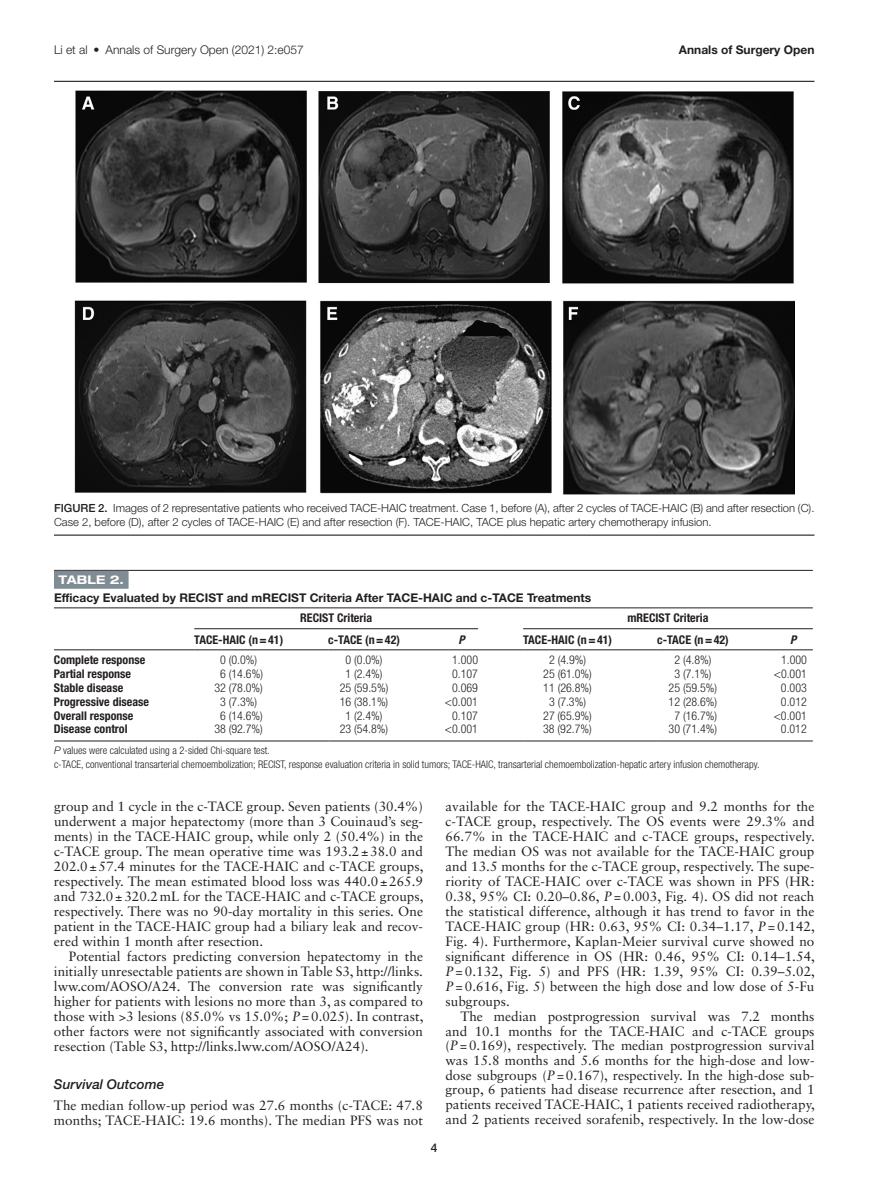
<style>
.page{position:relative;width:891px;height:1188px;background:#fff}
.page>*{position:absolute;margin:0;border:0;box-sizing:border-box;transform-origin:0 0}
.t1{font:13.5px/15px "Sabon LT Std";color:#231f20;text-align:justify}
.t2{font:italic 500 13.5px "Helvetica Neue LT Std";color:#231f20}
.t3{font:300 condensed 12px "Helvetica Neue LT Std";color:#231f20}
.t4{font:700 condensed 12px "Helvetica Neue LT Std";color:#231f20}
.t5{font:700 12px "Helvetica Neue LT Std";color:#231f20}
.t6{font:300 12px "Helvetica Neue LT Std";color:#231f20}
.t7{font:700 expanded 12px "Helvetica Neue LT Std";color:#fff}
.t8{font:italic 700 condensed 12px "Helvetica Neue LT Std";color:#231f20}
.t9{font:500 12px "Helvetica Neue LT Std";color:#231f20}
.t10{font:300 11.25px/13.5px "Helvetica Neue LT Std";color:#231f20}
.t11{font:300 condensed 10.5px/13.5px "Helvetica Neue LT Std";color:#231f20}
.s1{font-weight:500}
.s2{font-style:italic;font-stretch:normal}
.s3{font-style:italic}
</style>
<div class="page">
<img style="left:74px;top:90px;width:720px;height:405px">
<hr style="left:54px;top:81px;width:760px;height:1px;background:#231f20">
<hr style="left:54px;top:535px;width:760px;height:1px;background:#231f20">
<hr style="left:54px;top:741px;width:140px;height:1px;background:#231f20">
<hr style="left:194px;top:741px;width:134px;height:1px;background:#231f20">
<hr style="left:328px;top:741px;width:117px;height:1px;background:#231f20">
<hr style="left:445px;top:741px;width:78px;height:1px;background:#231f20">
<hr style="left:523px;top:741px;width:134px;height:1px;background:#231f20">
<hr style="left:657px;top:741px;width:117px;height:1px;background:#231f20">
<hr style="left:774px;top:741px;width:39px;height:1px;background:#231f20">
<hr style="left:54px;top:649px;width:140px;height:1px;background:#231f20">
<hr style="left:194px;top:649px;width:134px;height:1px;background:#231f20">
<hr style="left:328px;top:649px;width:117px;height:1px;background:#231f20">
<hr style="left:445px;top:649px;width:78px;height:1px;background:#231f20">
<hr style="left:523px;top:649px;width:134px;height:1px;background:#231f20">
<hr style="left:657px;top:649px;width:117px;height:1px;background:#231f20">
<hr style="left:774px;top:649px;width:39px;height:1px;background:#231f20">
<hr style="left:54px;top:570px;width:759px;height:1px;background:#231f20">
<div style="left:54px;top:571px;width:75px;height:18px;background:#808c93"></div>
<hr style="left:54px;top:608px;width:759px;height:1px;background:#231f20">
<hr style="left:194px;top:628px;width:284px;height:1px;background:#231f20">
<hr style="left:523px;top:628px;width:290px;height:1px;background:#231f20">
<p class="t6" style="left:54px;top:42px;width:251px">Li et al • Annals of Surgery Open (2021) 2:e057</p>
<p class="t5" style="left:679px;top:42px;width:137px">Annals of Surgery Open</p>
<p class="t10" style="left:54px;top:501px;width:762px"><span class="s1">FIGURE 2.</span> Images of 2 representative patients who received TACE-HAIC treatment. Case 1, before (A), after 2 cycles of TACE-HAIC (B) and after resection (C).<br>Case 2, before (D), after 2 cycles of TACE-HAIC (E) and after resection (F). TACE-HAIC, TACE plus hepatic artery chemotherapy infusion.</p>
<p class="t7" style="left:58px;top:572px;width:67px">TABLE 2.</p>
<p class="t5" style="left:54px;top:591px;width:539px">Efficacy Evaluated by RECIST and mRECIST Criteria After TACE-HAIC and c-TACE Treatments</p>
<p class="t4" style="left:300px;top:611px;width:73px">RECIST Criteria</p>
<p class="t4" style="left:628px;top:611px;width:83px">mRECIST Criteria</p>
<p class="t4" style="left:194px;top:632px;width:91px">TACE-HAIC (n=41)</p>
<p class="t4" style="left:328px;top:632px;width:73px">c-TACE (n=42)</p>
<p class="t8" style="left:458px;top:632px;width:8px">P</p>
<p class="t4" style="left:523px;top:632px;width:91px">TACE-HAIC (n=41)</p>
<p class="t4" style="left:657px;top:632px;width:73px">c-TACE (n=42)</p>
<p class="t8" style="left:790px;top:632px;width:8px">P</p>
<p class="t4" style="left:54px;top:653px;width:93px">Complete response</p>
<p class="t3" style="left:220px;top:653px;width:39px">0 (0.0%)</p>
<p class="t3" style="left:346px;top:653px;width:39px">0 (0.0%)</p>
<p class="t3" style="left:452px;top:653px;width:27px">1.000</p>
<p class="t3" style="left:549px;top:653px;width:39px">2 (4.9%)</p>
<p class="t3" style="left:674px;top:653px;width:39px">2 (4.8%)</p>
<p class="t3" style="left:781px;top:653px;width:27px">1.000</p>
<p class="t4" style="left:54px;top:667px;width:79px">Partial response</p>
<p class="t3" style="left:220px;top:667px;width:44px">6 (14.6%)</p>
<p class="t3" style="left:346px;top:667px;width:39px">1 (2.4%)</p>
<p class="t3" style="left:452px;top:667px;width:27px">0.107</p>
<p class="t3" style="left:543px;top:667px;width:50px">25 (61.0%)</p>
<p class="t3" style="left:674px;top:667px;width:39px">3 (7.1%)</p>
<p class="t3" style="left:774px;top:667px;width:35px">&lt;0.001</p>
<p class="t4" style="left:54px;top:680px;width:71px">Stable disease</p>
<p class="t3" style="left:214px;top:681px;width:50px">32 (78.0%)</p>
<p class="t3" style="left:340px;top:681px;width:50px">25 (59.5%)</p>
<p class="t3" style="left:452px;top:681px;width:27px">0.069</p>
<p class="t3" style="left:543px;top:681px;width:50px">11 (26.8%)</p>
<p class="t3" style="left:669px;top:681px;width:50px">25 (59.5%)</p>
<p class="t3" style="left:781px;top:681px;width:27px">0.003</p>
<p class="t4" style="left:54px;top:694px;width:97px">Progressive disease</p>
<p class="t3" style="left:220px;top:695px;width:39px">3 (7.3%)</p>
<p class="t3" style="left:340px;top:695px;width:50px">16 (38.1%)</p>
<p class="t3" style="left:445px;top:695px;width:35px">&lt;0.001</p>
<p class="t3" style="left:549px;top:695px;width:39px">3 (7.3%)</p>
<p class="t3" style="left:669px;top:695px;width:50px">12 (28.6%)</p>
<p class="t3" style="left:781px;top:695px;width:27px">0.012</p>
<p class="t4" style="left:54px;top:708px;width:81px">Overall response</p>
<p class="t3" style="left:220px;top:709px;width:44px">6 (14.6%)</p>
<p class="t3" style="left:346px;top:709px;width:39px">1 (2.4%)</p>
<p class="t3" style="left:452px;top:709px;width:27px">0.107</p>
<p class="t3" style="left:543px;top:709px;width:50px">27 (65.9%)</p>
<p class="t3" style="left:674px;top:709px;width:44px">7 (16.7%)</p>
<p class="t3" style="left:774px;top:709px;width:35px">&lt;0.001</p>
<p class="t4" style="left:54px;top:722px;width:75px">Disease control</p>
<p class="t3" style="left:214px;top:722px;width:50px">38 (92.7%)</p>
<p class="t3" style="left:340px;top:722px;width:50px">23 (54.8%)</p>
<p class="t3" style="left:445px;top:722px;width:35px">&lt;0.001</p>
<p class="t3" style="left:543px;top:722px;width:50px">38 (92.7%)</p>
<p class="t3" style="left:669px;top:722px;width:50px">30 (71.4%)</p>
<p class="t3" style="left:781px;top:722px;width:27px">0.012</p>
<p class="t11" style="left:54px;top:744px;width:707px"><span class="s2">P</span> values were calculated using a 2-sided Chi-square test.<br>c-TACE, conventional transarterial chemoembolization; RECIST, response evaluation criteria in solid tumors; TACE-HAIC, transarterial chemoembolization-hepatic artery infusion chemotherapy.</p>
<p class="t1" style="left:54px;top:799px;width:371px">group and 1 cycle in the c-TACE group. Seven patients (30.4%) underwent a major hepatectomy (more than 3 Couinaud’s seg&shy;ments) in the TACE-HAIC group, while only 2 (50.4%) in the c-TACE group. The mean operative time was 193.2±38.0 and 202.0±57.4 minutes for the TACE-HAIC and c-TACE groups, respectively. The mean estimated blood loss was 440.0±265.9 and 732.0±320.2mL for the TACE-HAIC and c-TACE groups, respectively. There was no 90-day mortality in this series. One patient in the TACE-HAIC group had a biliary leak and recov&shy;ered within 1 month after resection.</p>
<p class="t1" style="left:54px;top:949px;width:371px;text-indent:15px">Potential factors predicting conversion hepatectomy in the initially unresectable patients are shown in Table S3, http://links. lww.com/AOSO/A24. The conversion rate was significantly higher for patients with lesions no more than 3, as compared to those with &gt;3 lesions (85.0% vs 15.0%; <span class="s3">P</span>=0.025). In contrast, other factors were not significantly associated with conversion resection (Table S3, http://links.lww.com/AOSO/A24).</p>
<p class="t2" style="left:54px;top:1076px;width:112px">Survival Outcome</p>
<p class="t1" style="left:54px;top:1097px;width:371px">The median follow-up period was 27.6 months (c-TACE: 47.8 months; TACE-HAIC: 19.6 months). The median PFS was not</p>
<p class="t9" style="left:431px;top:1140px;width:8px">4</p>
<p class="t1" style="left:445px;top:799px;width:371px">available for the TACE-HAIC group and 9.2 months for the c-TACE group, respectively. The OS events were 29.3% and 66.7% in the TACE-HAIC and c-TACE groups, respectively.<br>The median OS was not available for the TACE-HAIC group and 13.5 months for the c-TACE group, respectively. The supe&shy;riority of TACE-HAIC over c-TACE was shown in PFS (HR:<br>0.38, 95% CI: 0.20–0.86, <span class="s3">P</span>=0.003, Fig. 4). OS did not reach the statistical difference, although it has trend to favor in the TACE-HAIC group (HR: 0.63, 95% CI: 0.34–1.17, <span class="s3">P</span>=0.142, Fig. 4). Furthermore, Kaplan-Meier survival curve showed no significant difference in OS (HR: 0.46, 95% CI: 0.14–1.54, <span class="s3">P</span>=0.132, Fig. 5) and PFS (HR: 1.39, 95% CI: 0.39–5.02, <span class="s3">P</span>=0.616, Fig. 5) between the high dose and low dose of 5-Fu subgroups.</p>
<p class="t1" style="left:445px;top:1009px;width:371px;text-indent:15px">The median postprogression survival was 7.2 months and 10.1 months for the TACE-HAIC and c-TACE groups (<span class="s3">P</span>=0.169), respectively. The median postprogression survival was 15.8 months and 5.6 months for the high-dose and low&shy;dose subgroups (<span class="s3">P</span>=0.167), respectively. In the high-dose sub&shy;group, 6 patients had disease recurrence after resection, and 1 patients received TACE-HAIC, 1 patients received radiotherapy, and 2 patients received sorafenib, respectively. In the low-dose</p>
</div>
